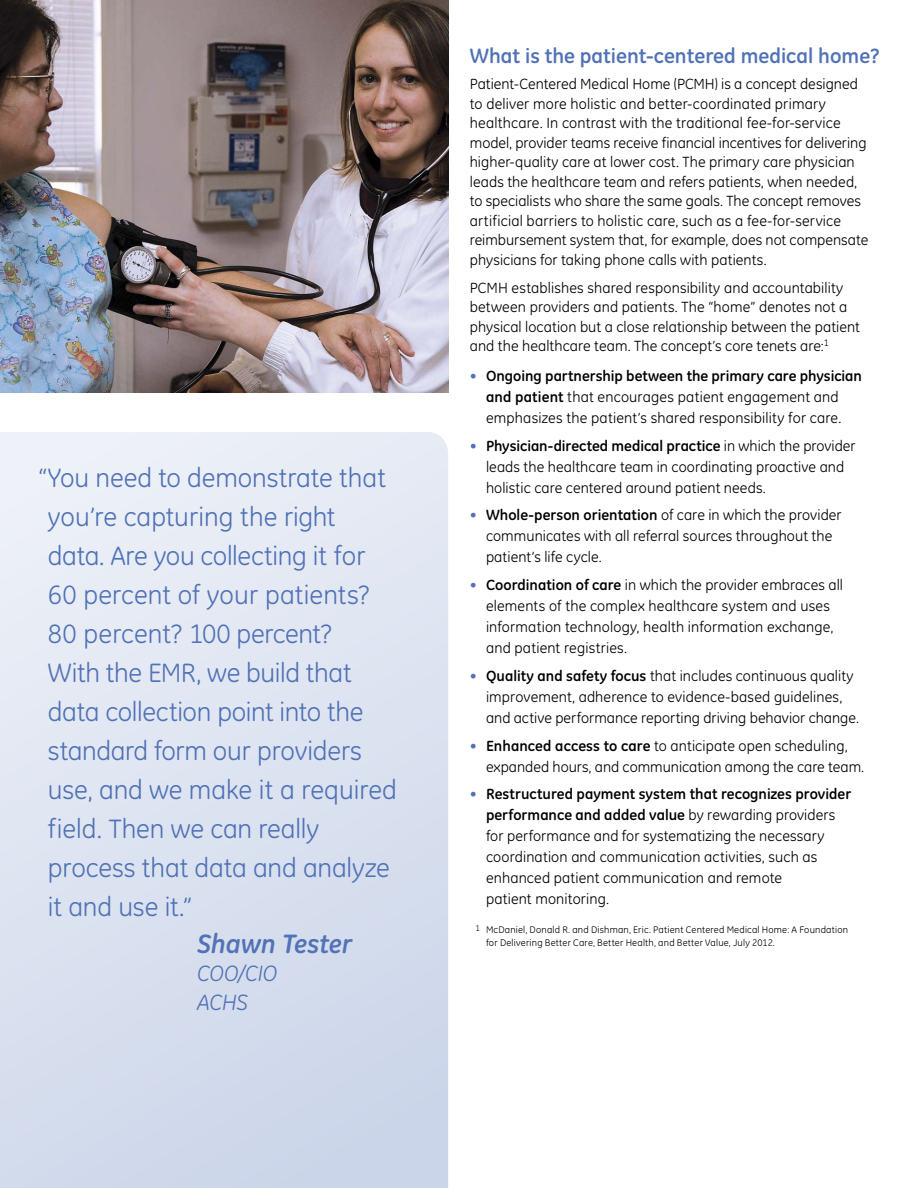
<style>
.page{position:relative;width:918px;height:1188px;background:#fff}
.page>*{position:absolute;margin:0;border:0;box-sizing:border-box;transform-origin:0 0}
._05_Body_Copy{font:27px/39px "GE Inspira";letter-spacing:-.005em;color:#5172b6}
._05_Body_Copy-2{font:italic 700 27px "GE Inspira";letter-spacing:-.01em;color:#5172b6}
._05_Body_Copy-3{font:italic 22.5px/28.5px "GE Inspira";letter-spacing:-.015em;color:#5172b6}
._07_Inside_Body_Head{font:700 21px "GE Inspira";color:#5172b6}
._06_Bullet{font:15px/21px "GE Inspira";letter-spacing:.01em;color:#000}
._05_Body_Copy-4{font:15px/19.5px "GE Inspira";letter-spacing:.005em;color:#000}
._05_Body_Copy-5{font:9.75px/12.8px "GE Inspira";letter-spacing:.02em;color:#000}
.s1{font-weight:700;color:#5172b6}
.s2{font-weight:700}
.s3{color:#5172b6}
</style>
<div class="page">
<img style="left:0;top:0;width:448px;height:392px">
<svg style="left:0;top:432px;width:448px;height:756px"></svg>
<p class="_05_Body_Copy" style="left:48px;top:458px;width:350px;text-indent:-10px">“You need to demonstrate that you’re capturing the right data. Are you collecting it for<br>60 percent of your patients?<br>80 percent? 100 percent?<br>With the EMR, we build that data collection point into the standard form our providers use, and we make it a required field. Then we can really process that data and analyze it and use it.”</p>
<p class="_05_Body_Copy-2" style="left:197px;top:926px;width:157px">Shawn Tester</p>
<p class="_05_Body_Copy-3" style="left:197px;top:959px;width:82px">COO/CIO<br>ACHS</p>
<p class="_07_Inside_Body_Head" style="left:470px;top:42px;width:411px">What is the patient-centered medical home?</p>
<p class="_05_Body_Copy-4" style="left:470px;top:74px;width:400px">Patient-Centered Medical Home (PCMH) is a concept designed to deliver more holistic and better-coordinated primary healthcare. In contrast with the traditional fee-for-service model, provider teams receive financial incentives for delivering higher-quality care at lower cost. The primary care physician leads the healthcare team and refers patients, when needed, to specialists who share the same goals. The concept removes artificial barriers to holistic care, such as a fee-for-service reimbursement system that, for example, does not compensate physicians for taking phone calls with patients.</p>
<p class="_05_Body_Copy-4" style="left:470px;top:278px;width:392px">PCMH establishes shared responsibility and accountability between providers and patients. The “home” denotes not a physical location but a close relationship between the patient and the healthcare team. The concept’s core tenets are:<sup>1</sup></p>
<p class="_06_Bullet" style="left:470px;top:365px;width:394px;text-align:center"><span class="s1">•</span> <span class="s2">Ongoing partnership between the primary care physician and patient</span> that encourages patient engagement and emphasizes the patient’s shared responsibility for care.</p>
<p class="_06_Bullet" style="left:486px;top:435px;width:371px;text-indent:-16px"><span class="s3">•</span> <span class="s2">Physician-directed medical practice</span> in which the provider leads the healthcare team in coordinating proactive and holistic care centered around patient needs.</p>
<p class="_06_Bullet" style="left:486px;top:505px;width:357px;text-indent:-16px"><span class="s3">•</span> <span class="s2">Whole-person orientation</span> of care in which the provider communicates with all referral sources throughout the patient’s life cycle.</p>
<p class="_06_Bullet" style="left:486px;top:574px;width:359px;text-indent:-16px"><span class="s3">•</span> <span class="s2">Coordination of care</span> in which the provider embraces all elements of the complex healthcare system and uses information technology, health information exchange, and patient registries.</p>
<p class="_06_Bullet" style="left:486px;top:665px;width:375px;text-indent:-16px"><span class="s3">•</span> <span class="s2">Quality and safety focus</span> that includes continuous quality improvement, adherence to evidence-based guidelines, and active performance reporting driving behavior change.</p>
<p class="_06_Bullet" style="left:486px;top:735px;width:380px;text-indent:-16px"><span class="s3">•</span> <span class="s2">Enhanced access to care</span> to anticipate open scheduling, expanded hours, and communication among the care team.</p>
<p class="_06_Bullet" style="left:486px;top:784px;width:367px;text-indent:-16px"><span class="s3">•</span> <span class="s2">Restructured payment system that recognizes provider performance and added value</span> by rewarding providers for performance and for systematizing the necessary coordination and communication activities, such as enhanced patient communication and remote<br>patient monitoring.</p>
<p class="_05_Body_Copy-5" style="left:486px;top:924px;width:364px;text-indent:-10px"><sup>1</sup> McDaniel, Donald R. and Dishman, Eric. Patient Centered Medical Home: A Foundation for Delivering Better Care, Better Health, and Better Value, July 2012.</p>
</div>
